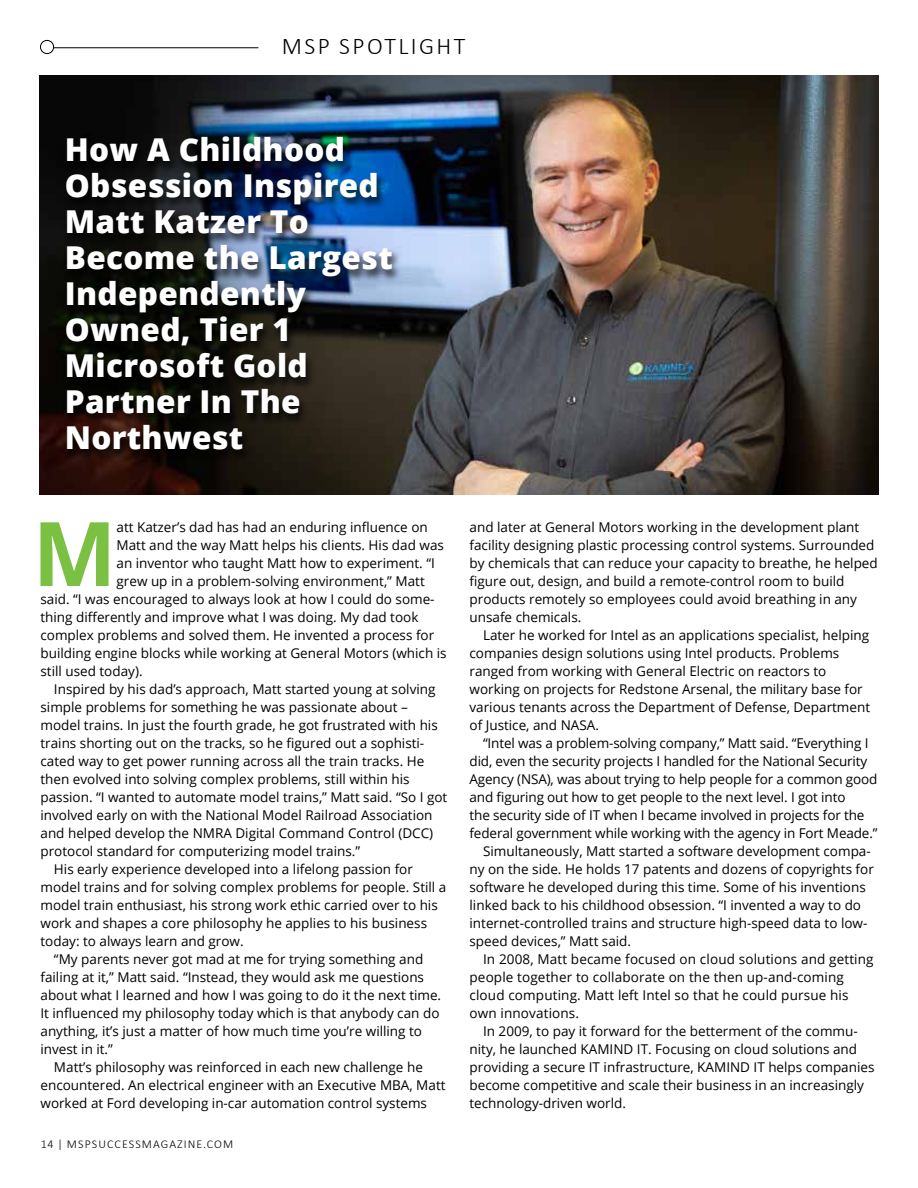
<style>
.page{position:relative;width:918px;height:1188px;background:#fff}
.page>*{position:absolute;margin:0;border:0;box-sizing:border-box;transform-origin:0 0}
.t1{font:700 89.1px "Open Sans";color:#7ac143}
.t2{font:800 31.5px/36px "Open Sans";letter-spacing:.01em;color:#fff}
.t3{font:300 24px "Calibri";letter-spacing:.1em;color:#000}
.t4{font:13.5px/18px "Open Sans";color:#000}
.t5{font:300 12px "Calibri";letter-spacing:.09em;color:#000}
</style>
<div class="page">
<div style="left:40px;top:40px;width:14px;height:14px;border:1px solid #000;border-radius:50%"></div>
<hr style="left:53px;top:47px;width:205px;height:1px;background:#000">
<img style="left:40px;top:76px;width:838px;height:419px">
<div style="left:62px;top:136px;width:339px;height:326px;background:#000;opacity:.59"></div>
<h3 class="t3" style="left:282px;top:31px;width:185px">MSP SPOTLIGHT</h3>
<h2 class="t2" style="left:65px;top:130px;width:330px">How A Childhood<br>Obsession Inspired<br>Matt Katzer To<br>Become the Largest<br>Independently<br>Owned, Tier 1<br>Microsoft Gold<br>Partner In The<br>Northwest</h2>
<h1 class="t1" style="left:32px;top:491px;width:86px">M</h1>
<p class="t4" style="left:117px;top:518px;width:313px">att Katzer’s dad has had an enduring influence on</p>
<p class="t4" style="left:117px;top:536px;width:329px">Matt and the way Matt helps his clients. His dad was</p>
<p class="t4" style="left:117px;top:554px;width:320px">an inventor who taught Matt how to experiment. “I</p>
<p class="t4" style="left:117px;top:572px;width:310px">grew up in a problem-solving environment,” Matt</p>
<p class="t4" style="left:40px;top:590px;width:396px">said. “I was encouraged to always look at how I could do some-</p>
<p class="t4" style="left:40px;top:608px;width:379px">thing differently and improve what I was doing. My dad took</p>
<p class="t4" style="left:40px;top:626px;width:395px">complex problems and solved them. He invented a process for</p>
<p class="t4" style="left:40px;top:644px;width:408px">building engine blocks while working at General Motors (which is</p>
<p class="t4" style="left:40px;top:662px;width:104px">still used today).</p>
<p class="t4" style="left:54px;top:680px;width:383px">Inspired by his dad’s approach, Matt started young at solving</p>
<p class="t4" style="left:40px;top:698px;width:369px">simple problems for something he was passionate about –</p>
<p class="t4" style="left:40px;top:716px;width:399px">model trains. In just the fourth grade, he got frustrated with his</p>
<p class="t4" style="left:40px;top:734px;width:385px">trains shorting out on the tracks, so he figured out a sophisti-</p>
<p class="t4" style="left:40px;top:752px;width:385px">cated way to get power running across all the train tracks. He</p>
<p class="t4" style="left:40px;top:770px;width:371px">then evolved into solving complex problems, still within his</p>
<p class="t4" style="left:40px;top:788px;width:408px">passion. “I wanted to automate model trains,” Matt said. “So I got</p>
<p class="t4" style="left:40px;top:806px;width:394px">involved early on with the National Model Railroad Association</p>
<p class="t4" style="left:40px;top:824px;width:394px">and helped develop the NMRA Digital Command Control (DCC)</p>
<p class="t4" style="left:40px;top:842px;width:321px">protocol standard for computerizing model trains.”</p>
<p class="t4" style="left:54px;top:860px;width:360px">His early experience developed into a lifelong passion for</p>
<p class="t4" style="left:40px;top:878px;width:407px">model trains and for solving complex problems for people. Still a</p>
<p class="t4" style="left:40px;top:896px;width:399px">model train enthusiast, his strong work ethic carried over to his</p>
<p class="t4" style="left:40px;top:914px;width:388px">work and shapes a core philosophy he applies to his business</p>
<p class="t4" style="left:40px;top:932px;width:205px">today: to always learn and grow.</p>
<p class="t4" style="left:54px;top:950px;width:371px">“My parents never got mad at me for trying something and</p>
<p class="t4" style="left:40px;top:968px;width:385px">failing at it,” Matt said. “Instead, they would ask me questions</p>
<p class="t4" style="left:40px;top:986px;width:402px">about what I learned and how I was going to do it the next time.</p>
<p class="t4" style="left:40px;top:1004px;width:400px">It influenced my philosophy today which is that anybody can do</p>
<p class="t4" style="left:40px;top:1022px;width:383px">anything, it’s just a matter of how much time you’re willing to</p>
<p class="t4" style="left:40px;top:1040px;width:74px">invest in it.”</p>
<p class="t4" style="left:54px;top:1058px;width:370px">Matt’s philosophy was reinforced in each new challenge he</p>
<p class="t4" style="left:40px;top:1076px;width:407px">encountered. An electrical engineer with an Executive MBA, Matt</p>
<p class="t4" style="left:40px;top:1094px;width:388px">worked at Ford developing in-car automation control systems</p>
<p class="t5" style="left:41px;top:1136px;width:194px">14 | MSPSUCCESSMAGAZINE.COM</p>
<p class="t4" style="left:470px;top:518px;width:410px">and later at General Motors working in the development plant facility designing plastic processing control systems. Surrounded by chemicals that can reduce your capacity to breathe, he helped figure out, design, and build a remote-control room to build products remotely so employees could avoid breathing in any unsafe chemicals.</p>
<p class="t4" style="left:470px;top:626px;width:402px;text-indent:14px">Later he worked for Intel as an applications specialist, helping companies design solutions using Intel products. Problems ranged from working with General Electric on reactors to working on projects for Redstone Arsenal, the military base for various tenants across the Department of Defense, Department of Justice, and NASA.</p>
<p class="t4" style="left:483px;top:734px;width:387px">“Intel was a problem-solving company,” Matt said. “Everything I</p>
<p class="t4" style="left:470px;top:752px;width:399px">did, even the security projects I handled for the National Security</p>
<p class="t4" style="left:470px;top:770px;width:409px">Agency (NSA), was about trying to help people for a common good</p>
<p class="t4" style="left:470px;top:788px;width:377px">and figuring out how to get people to the next level. I got into</p>
<p class="t4" style="left:470px;top:806px;width:396px">the security side of IT when I became involved in projects for the</p>
<p class="t4" style="left:470px;top:823px;width:410px">federal government while working with the agency in Fort Meade.”</p>
<p class="t4" style="left:483px;top:841px;width:389px">Simultaneously, Matt started a software development compa-</p>
<p class="t4" style="left:470px;top:859px;width:406px">ny on the side. He holds 17 patents and dozens of copyrights for</p>
<p class="t4" style="left:470px;top:877px;width:398px">software he developed during this time. Some of his inventions</p>
<p class="t4" style="left:470px;top:895px;width:393px">linked back to his childhood obsession. “I invented a way to do</p>
<p class="t4" style="left:470px;top:913px;width:399px">internet-controlled trains and structure high-speed data to low-</p>
<p class="t4" style="left:470px;top:931px;width:163px">speed devices,” Matt said.</p>
<p class="t4" style="left:483px;top:949px;width:392px">In 2008, Matt became focused on cloud solutions and getting</p>
<p class="t4" style="left:470px;top:967px;width:376px">people together to collaborate on the then up-and-coming</p>
<p class="t4" style="left:470px;top:985px;width:381px">cloud computing. Matt left Intel so that he could pursue his</p>
<p class="t4" style="left:470px;top:1003px;width:111px">own innovations.</p>
<p class="t4" style="left:483px;top:1021px;width:376px">In 2009, to pay it forward for the betterment of the commu-</p>
<p class="t4" style="left:470px;top:1039px;width:389px">nity, he launched KAMIND IT. Focusing on cloud solutions and</p>
<p class="t4" style="left:470px;top:1057px;width:406px">providing a secure IT infrastructure, KAMIND IT helps companies</p>
<p class="t4" style="left:470px;top:1075px;width:396px">become competitive and scale their business in an increasingly</p>
<p class="t4" style="left:470px;top:1093px;width:158px">technology-driven world.</p>
</div>
